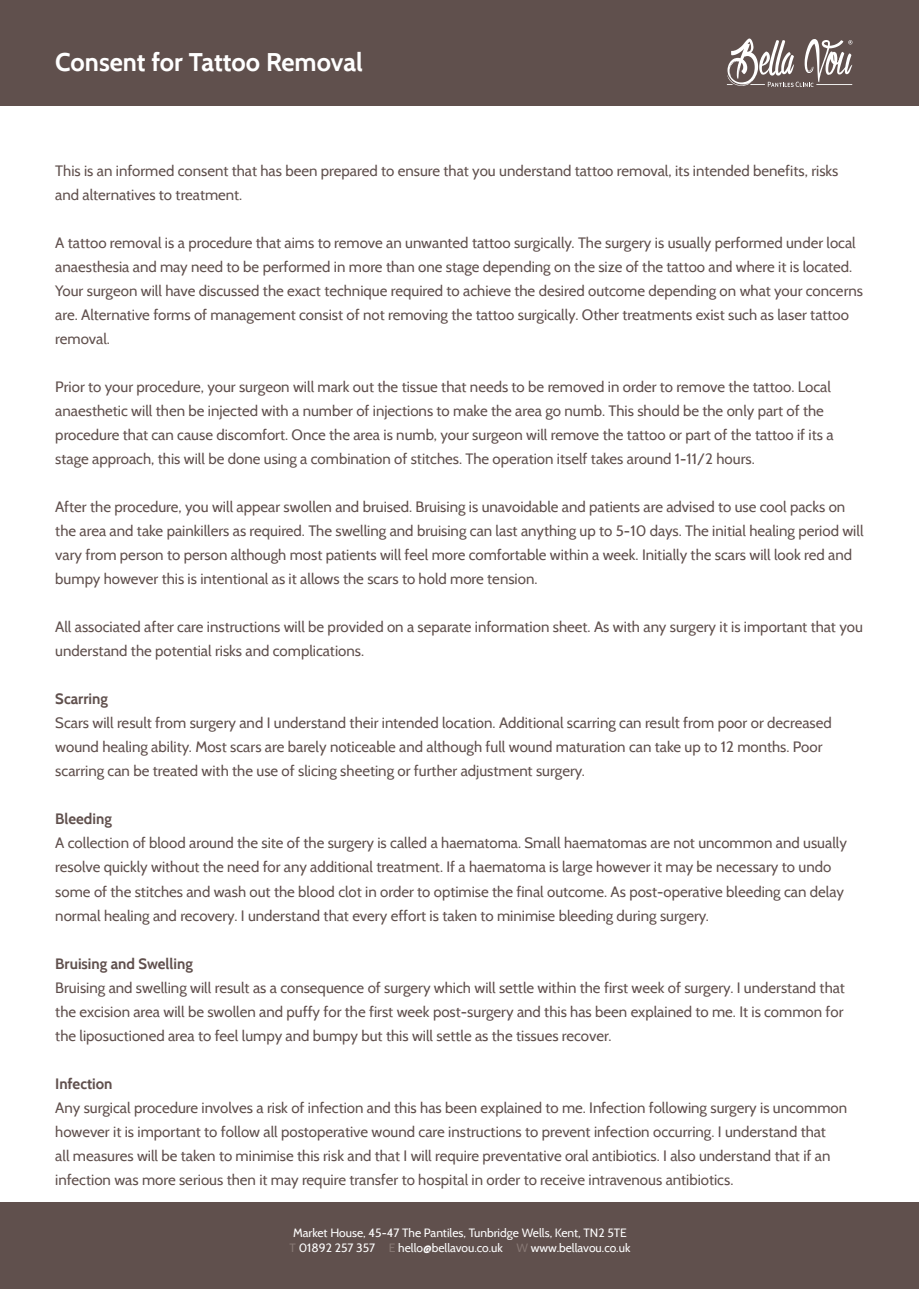
<style>
.page{position:relative;width:919px;height:1289px;background:#fff}
.page>*{position:absolute;margin:0;border:0;box-sizing:border-box;transform-origin:0 0}
.t1{font:700 25.5px "Cabin";color:#fff}
.t2{font:15px/24px "Cabin";color:#60504d}
.t3{font:700 15px "Cabin";color:#60504d}
.t4{font:12px/14.4px "Cabin";color:#fff}
.s1{color:#877874}
</style>
<div class="page">
<div style="left:0;top:0;width:918px;height:105px;background:#60504d"></div>
<svg style="left:726px;top:39px;width:126px;height:48px"></svg>
<div style="left:0;top:1202px;width:918px;height:86px;background:#60504d"></div>
<h1 class="t1" style="left:55px;top:52px;width:309px">Consent for Tattoo Removal</h1>
<p class="t2" style="left:55px;top:160px;width:784px">This is an informed consent that has been prepared to ensure that you understand tattoo removal, its intended benefits, risks and alternatives to treatment.</p>
<p class="t2" style="left:55px;top:232px;width:809px">A tattoo removal is a procedure that aims to remove an unwanted tattoo surgically. The surgery is usually performed under local anaesthesia and may need to be performed in more than one stage depending on the size of the tattoo and where it is located.<br>Your surgeon will have discussed the exact technique required to achieve the desired outcome depending on what your concerns are. Alternative forms of management consist of not removing the tattoo surgically. Other treatments exist such as laser tattoo removal.</p>
<p class="t2" style="left:55px;top:376px;width:779px">Prior to your procedure, your surgeon will mark out the tissue that needs to be removed in order to remove the tattoo. Local anaesthetic will then be injected with a number of injections to make the area go numb. This should be the only part of the procedure that can cause discomfort. Once the area is numb, your surgeon will remove the tattoo or part of the tattoo if its a stage approach, this will be done using a combination of stitches. The operation itself takes around 1-11/2 hours.</p>
<p class="t2" style="left:55px;top:496px;width:809px">After the procedure, you will appear swollen and bruised. Bruising is unavoidable and patients are advised to use cool packs on the area and take painkillers as required. The swelling and bruising can last anything up to 5-10 days. The initial healing period will vary from person to person although most patients will feel more comfortable within a week. Initially the scars will look red and bumpy however this is intentional as it allows the scars to hold more tension.</p>
<p class="t2" style="left:55px;top:616px;width:809px">All associated after care instructions will be provided on a separate information sheet. As with any surgery it is important that you understand the potential risks and complications.</p>
<p class="t3" style="left:55px;top:693px;width:54px">Scarring</p>
<p class="t2" style="left:55px;top:712px;width:777px">Scars will result from surgery and I understand their intended location. Additional scarring can result from poor or decreased wound healing ability. Most scars are barely noticeable and although full wound maturation can take up to 12 months. Poor scarring can be treated with the use of slicing sheeting or further adjustment surgery.</p>
<p class="t3" style="left:55px;top:813px;width:58px">Bleeding</p>
<p class="t2" style="left:55px;top:832px;width:793px">A collection of blood around the site of the surgery is called a haematoma. Small haematomas are not uncommon and usually resolve quickly without the need for any additional treatment. If a haematoma is large however it may be necessary to undo some of the stitches and wash out the blood clot in order to optimise the final outcome. As post-operative bleeding can delay normal healing and recovery. I understand that every effort is taken to minimise bleeding during surgery.</p>
<p class="t3" style="left:55px;top:957px;width:139px">Bruising and Swelling</p>
<p class="t2" style="left:55px;top:976px;width:791px;text-align:justify">Bruising and swelling will result as a consequence of surgery which will settle within the first week of surgery. I understand that the excision area will be swollen and puffy for the first week post-surgery and this has been explained to me. It is common for the liposuctioned area to feel lumpy and bumpy but this will settle as the tissues recover.</p>
<p class="t3" style="left:55px;top:1077px;width:59px">Infection</p>
<p class="t2" style="left:55px;top:1096px;width:793px">Any surgical procedure involves a risk of infection and this has been explained to me. Infection following surgery is uncommon however it is important to follow all postoperative wound care instructions to prevent infection occurring. I understand that<br>all measures will be taken to minimise this risk and that I will require preventative oral antibiotics. I also understand that if an infection was more serious then it may require transfer to hospital in order to receive intravenous antibiotics.</p>
<p class="t4" style="left:289px;top:1227px;width:342px">Market House, 45-47 The Pantiles, Tunbridge Wells, Kent, TN2 5TE<br><span class="s1">T</span> 01892 257 357 <span class="s1">E</span> hello@bellavou.co.uk <span class="s1">W</span> www.bellavou.co.uk</p>
</div>
